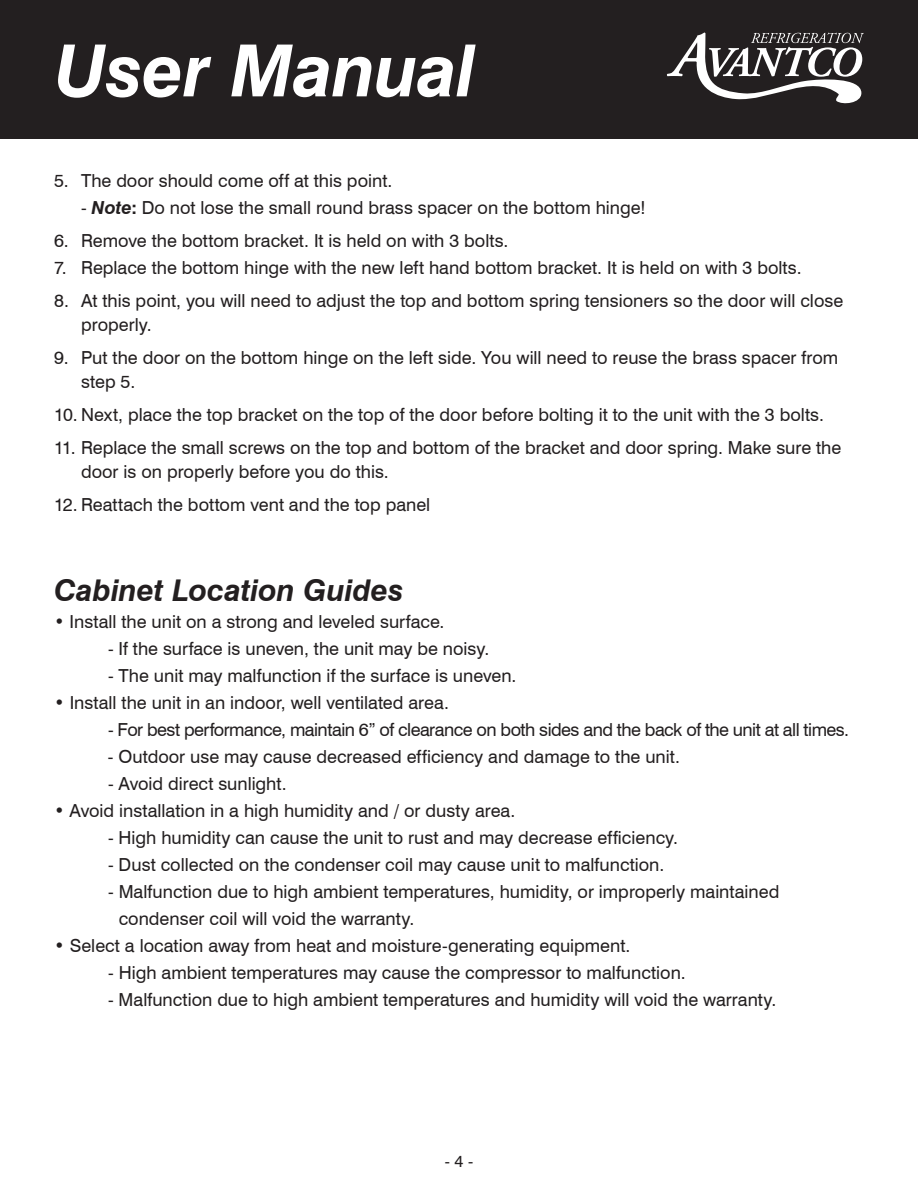
<style>
.page{position:relative;width:918px;height:1188px;background:#fff}
.page>*{position:absolute;margin:0;border:0;box-sizing:border-box;transform-origin:0 0}
.t1{font:italic 700 72px "Swiss 721 BT";letter-spacing:-.01em;color:#fff}
.t2{font:italic 700 30px "Swiss 721 BT";color:#231f20}
.t3{font:18px/24px "Swiss 721 BT";color:#231f20}
.t4{font:18px "Swiss 721 BT";letter-spacing:-.03em;color:#231f20}
.t5{font:16.5px "Swiss 721 BT";color:#231f20}
.s1{font-weight:700;font-style:italic}
.s2{font-weight:700}
</style>
<div class="page">
<div style="left:0;top:0;width:918px;height:138px;background:#231f20"></div>
<svg style="left:667px;top:33px;width:197px;height:71px"></svg>
<h1 class="t1" style="left:54px;top:27px;width:423px">User Manual</h1>
<p class="t3" style="left:54px;top:168px;width:340px">5. The door should come off at this point.</p>
<p class="t3" style="left:81px;top:195px;width:567px">- <span class="s1">Note</span><span class="s2">:</span> Do not lose the small round brass spacer on the bottom hinge!</p>
<p class="t3" style="left:54px;top:228px;width:456px">6. Remove the bottom bracket. It is held on with 3 bolts.</p>
<p class="t3" style="left:54px;top:255px;width:749px">7. Replace the bottom hinge with the new left hand bottom bracket. It is held on with 3 bolts.</p>
<p class="t3" style="left:81px;top:288px;width:764px;text-indent:-27px">8. At this point, you will need to adjust the top and bottom spring tensioners so the door will close properly.</p>
<p class="t3" style="left:81px;top:345px;width:759px;text-indent:-27px">9. Put the door on the bottom hinge on the left side. You will need to reuse the brass spacer from step 5.</p>
<p class="t3" style="left:54px;top:402px;width:771px">10. Next, place the top bracket on the top of the door before bolting it to the unit with the 3 bolts.</p>
<p class="t3" style="left:81px;top:435px;width:762px;text-indent:-27px">11. Replace the small screws on the top and bottom of the bracket and door spring. Make sure the door is on properly before you do this.</p>
<p class="t3" style="left:54px;top:492px;width:378px">12. Reattach the bottom vent and the top panel</p>
<h2 class="t2" style="left:54px;top:572px;width:351px">Cabinet Location Guides</h2>
<p class="t3" style="left:54px;top:609px;width:392px">• Install the unit on a strong and leveled surface.</p>
<p class="t3" style="left:108px;top:636px;width:383px">- If the surface is uneven, the unit may be noisy.</p>
<p class="t3" style="left:108px;top:663px;width:410px">- The unit may malfunction if the surface is uneven.</p>
<p class="t3" style="left:54px;top:690px;width:396px">• Install the unit in an indoor, well ventilated area.</p>
<p class="t4" style="left:108px;top:719px;width:742px">- For best performance, maintain 6” of clearance on both sides and the back of the unit at all times.</p>
<p class="t3" style="left:108px;top:744px;width:573px">- Outdoor use may cause decreased efficiency and damage to the unit.</p>
<p class="t3" style="left:108px;top:771px;width:180px">- Avoid direct sunlight.</p>
<p class="t3" style="left:54px;top:798px;width:463px">• Avoid installation in a high humidity and / or dusty area.</p>
<p class="t3" style="left:108px;top:825px;width:572px">- High humidity can cause the unit to rust and may decrease efficiency.</p>
<p class="t3" style="left:108px;top:852px;width:558px">- Dust collected on the condenser coil may cause unit to malfunction.</p>
<p class="t3" style="left:119px;top:878px;width:662px;line-height:27px;text-indent:-11px">- Malfunction due to high ambient temperatures, humidity, or improperly maintained condenser coil will void the warranty.</p>
<p class="t3" style="left:54px;top:933px;width:578px">• Select a location away from heat and moisture-generating equipment.</p>
<p class="t3" style="left:108px;top:960px;width:579px">- High ambient temperatures may cause the compressor to malfunction.</p>
<p class="t3" style="left:108px;top:987px;width:670px">- Malfunction due to high ambient temperatures and humidity will void the warranty.</p>
<p class="t5" style="left:445px;top:1151px;width:30px">- 4 -</p>
</div>
